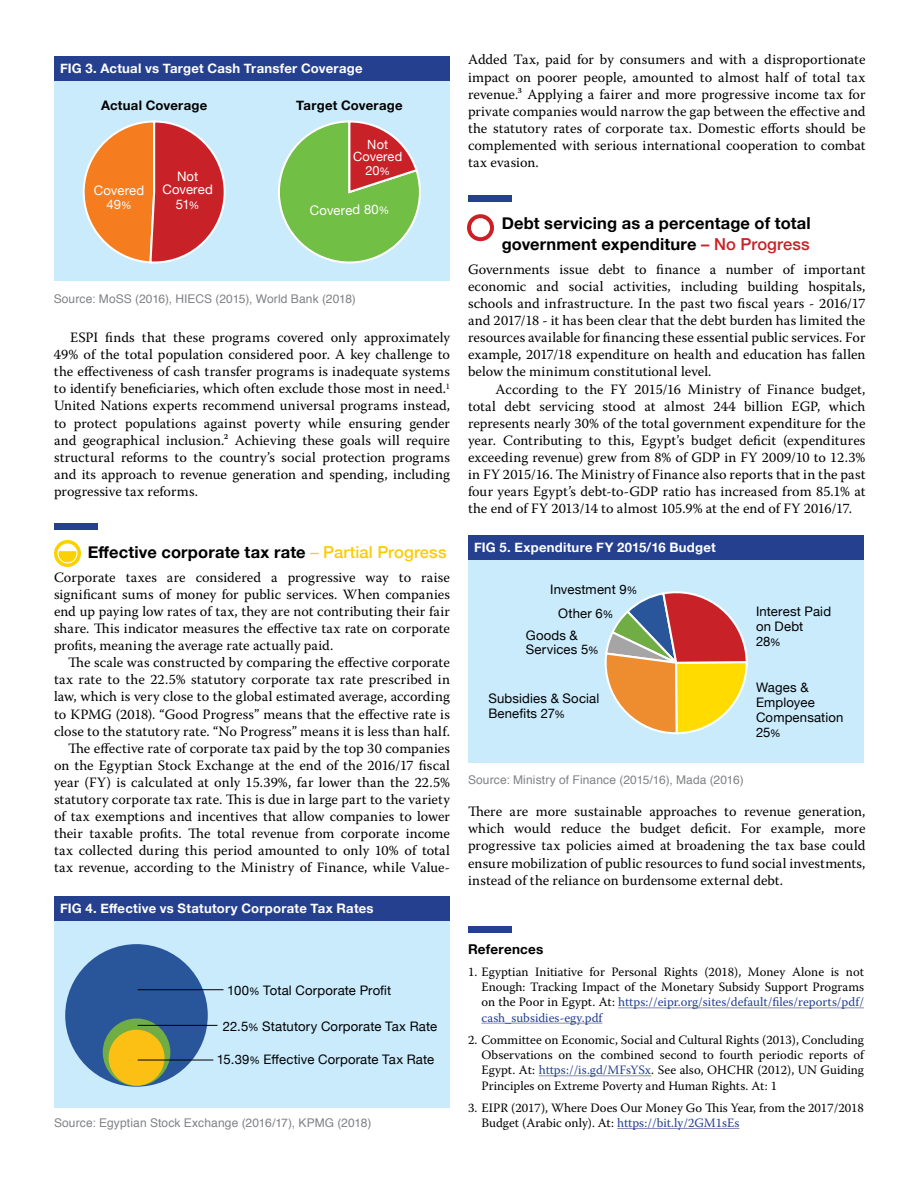
<style>
.page{position:relative;width:918px;height:1188px;background:#fff}
.page>*{position:absolute;margin:0;border:0;box-sizing:border-box;transform-origin:0 0}
.t1{font:700 16.5px/21px "Helvetica Neue";letter-spacing:.01em;color:#000}
.t2{font:14.25px/17.1px "Warnock Pro";letter-spacing:.005em;color:#000;text-align:justify}
.t3{font:700 13.5px "Helvetica Neue";letter-spacing:.015em;color:#000}
.t4{font:13.2px/15px "Helvetica Neue";letter-spacing:.01em;color:#000}
.t5{font:700 13.2px "Helvetica Neue";letter-spacing:.02em;color:#fff}
.t6{font:13.2px/14px "Helvetica Neue";letter-spacing:.01em;color:#fff;text-align:center}
.t7{font:700 13.2px "Helvetica Neue";letter-spacing:.02em;color:#000}
.t8{font:12.75px/15.3px "Warnock Pro";color:#000;text-align:justify}
.t9{font:12.75px/12px "Helvetica Neue";letter-spacing:.01em;color:#fff;text-align:center}
.t10{font:12px "Helvetica";letter-spacing:.01em;color:#808285}
.s1{font-size:10.5px}
.s2{font-weight:400;color:#fbcd05}
.s3{font-weight:500;color:#fbcd05}
.s4{font-weight:500;color:#c92126}
.s5{color:#25408f}
</style>
<div class="page">
<div style="left:468px;top:195px;width:43px;height:6px;background:#25408f"></div>
<div style="left:54px;top:914px;width:396px;height:194px;background:#c9ebfc"></div>
<div style="left:54px;top:896px;width:396px;height:25px;background:#25408f"></div>
<div style="left:54px;top:74px;width:396px;height:207px;background:#c9ebfc"></div>
<div style="left:54px;top:56px;width:396px;height:25px;background:#25408f"></div>
<div style="left:54px;top:524px;width:43px;height:6px;background:#25408f"></div>
<hr style="left:618px;top:1008px;width:246px;height:1px;background:#8889ba">
<hr style="left:482px;top:1023px;width:120px;height:1px;background:#8889ba">
<hr style="left:539px;top:1076px;width:112px;height:1px;background:#8889ba">
<hr style="left:617px;top:1128px;width:122px;height:1px;background:#8889ba">
<div style="left:468px;top:926px;width:43px;height:7px;background:#25408f"></div>
<div style="left:54px;top:540px;width:27px;height:27px;background:#fad103;border-radius:50%"></div>
<svg style="left:57px;top:543px;width:21px;height:21px"></svg>
<svg style="left:467px;top:214px;width:27px;height:27px"></svg>
<div style="left:472px;top:219px;width:17px;height:17px;background:#fff;border-radius:50%"></div>
<div style="left:471px;top:218px;width:19px;height:19px;border:1px solid #fff;border-radius:50%"></div>
<svg style="left:82px;top:120px;width:144px;height:144px"></svg>
<div style="left:468px;top:556px;width:396px;height:207px;background:#c9ebfc"></div>
<div style="left:468px;top:535px;width:396px;height:25px;background:#25408f"></div>
<svg style="left:604px;top:591px;width:144px;height:144px"></svg>
<svg style="left:278px;top:120px;width:143px;height:144px"></svg>
<div style="left:65px;top:944px;width:143px;height:143px;background:#29559a;border-radius:71px"></div>
<div style="left:103px;top:1018px;width:67px;height:68px;background:#70ad45;border-radius:34px"></div>
<div style="left:109px;top:1030px;width:56px;height:56px;background:#fcc014;border-radius:28px"></div>
<hr style="left:138px;top:1060px;width:75px;height:1px;background:#000">
<hr style="left:138px;top:1025px;width:80px;height:1px;background:#000">
<hr style="left:138px;top:989px;width:86px;height:1px;background:#000">
<p class="t5" style="left:60px;top:58px;width:304px">FIG 3. Actual vs Target Cash Transfer Coverage</p>
<p class="t7" style="left:101px;top:95px;width:108px">Actual Coverage</p>
<p class="t6" style="left:94px;top:184px;width:52px">Covered<br>49<span class="s1">%</span></p>
<p class="t6" style="left:162px;top:170px;width:52px">Not<br>Covered<br>51<span class="s1">%</span></p>
<p class="t7" style="left:296px;top:95px;width:108px">Target Coverage</p>
<p class="t9" style="left:353px;top:139px;width:51px">Not<br>Covered</p>
<p class="t9" style="left:365px;top:165px;width:26px">20<span class="s1">%</span></p>
<p class="t6" style="left:310px;top:204px;width:81px;rotate:-1deg">Covered 80<span class="s1">%</span></p>
<p class="t10" style="left:54px;top:290px;width:304px">Source: MoSS (2016), HIECS (2015), World Bank (2018)</p>
<p class="t2" style="left:54px;top:329px;width:398px;text-indent:16px">ESPI finds that these programs covered only approximately 49% of the total population considered poor. A key challenge to the effectiveness of cash transfer programs is inadequate systems to identify beneficiaries, which often exclude those most in need.<sup>1<br></sup>United Nations experts recommend universal programs instead, to protect populations against poverty while ensuring gender and geographical inclusion.2 Achieving these goals will require structural reforms to the country’s social protection programs and its approach to revenue generation and spending, including progressive tax reforms.</p>
<p class="t1" style="left:88px;top:542px;width:360px">Effective corporate tax rate <span class="s2">–</span> <span class="s3">Partial Progress</span></p>
<p class="t2" style="left:54px;top:568px;width:398px">Corporate taxes are considered a progressive way to raise significant sums of money for public services. When companies end up paying low rates of tax, they are not contributing their fair share. This indicator measures the effective tax rate on corporate profits, meaning the average rate actually paid.</p>
<p class="t2" style="left:54px;top:654px;width:398px;text-align:right">The scale was constructed by comparing the effective corporate tax rate to the 22.5% statutory corporate tax rate prescribed in law, which is very close to the global estimated average, according to KPMG (2018). “Good Progress” means that the effective rate is close to the statutory rate. “No Progress” means it is less than half.<br>The effective rate of corporate tax paid by the top 30 companies on the Egyptian Stock Exchange at the end of the 2016/17 fiscal year (FY) is calculated at only 15.39%, far lower than the 22.5% statutory corporate tax rate. This is due in large part to the variety of tax exemptions and incentives that allow companies to lower their taxable profits. The total revenue from corporate income tax collected during this period amounted to only 10% of total tax revenue, according to the Ministry of Finance, while Value-</p>
<p class="t5" style="left:60px;top:898px;width:315px">FIG 4. Effective vs Statutory Corporate Tax Rates</p>
<p class="t4" style="left:227px;top:983px;width:166px">100<span class="s1">%</span> Total Corporate Profit</p>
<p class="t4" style="left:223px;top:1019px;width:216px">22.5<span class="s1">%</span> Statutory Corporate Tax Rate</p>
<p class="t4" style="left:217px;top:1053px;width:219px">15.39<span class="s1">%</span> Effective Corporate Tax Rate</p>
<p class="t10" style="left:54px;top:1113px;width:319px">Source: Egyptian Stock Exchange (2016/17), KPMG (2018)</p>
<p class="t2" style="left:468px;top:51px;width:399px">Added Tax, paid for by consumers and with a disproportionate impact on poorer people, amounted to almost half of total tax revenue.3 Applying a fairer and more progressive income tax for private companies would narrow the gap between the effective and the statutory rates of corporate tax. Domestic efforts should be complemented with serious international cooperation to combat tax evasion.</p>
<p class="t1" style="left:502px;top:213px;width:311px">Debt servicing as a percentage of total government expenditure <span class="s4">– No Progress</span></p>
<p class="t2" style="left:468px;top:260px;width:399px">Governments issue debt to finance a number of important economic and social activities, including building hospitals, schools and infrastructure. In the past two fiscal years - 2016/17 and 2017/18 - it has been clear that the debt burden has limited the resources available for financing these essential public services. For example, 2017/18 expenditure on health and education has fallen below the minimum constitutional level.</p>
<p class="t2" style="left:468px;top:380px;width:399px;text-indent:28px">According to the FY 2015/16 Ministry of Finance budget, total debt servicing stood at almost 244 billion EGP, which represents nearly 30% of the total government expenditure for the year. Contributing to this, Egypt’s budget deficit (expenditures exceeding revenue) grew from 8% of GDP in FY 2009/10 to 12.3% in FY 2015/16. The Ministry of Finance also reports that in the past four years Egypt’s debt-to-GDP ratio has increased from 85.1% at the end of FY 2013/14 to almost 105.9% at the end of FY 2016/17.</p>
<p class="t5" style="left:474px;top:537px;width:243px">FIG 5. Expenditure FY 2015/16 Budget</p>
<p class="t4" style="left:550px;top:583px;width:88px">Investment 9<span class="s1">%</span></p>
<p class="t4" style="left:558px;top:607px;width:56px">Other 6<span class="s1">%</span></p>
<p class="t4" style="left:526px;top:628px;width:74px;line-height:14.2px">Goods &amp;<br>Services 5<span class="s1">%</span></p>
<p class="t4" style="left:488px;top:691px;width:113px">Subsidies &amp; Social<br>Benefits 27<span class="s1">%</span></p>
<p class="t4" style="left:756px;top:605px;width:77px">Interest Paid on Debt<br>28<span class="s1">%</span></p>
<p class="t4" style="left:756px;top:681px;width:89px">Wages &amp;<br>Employee<br>Compensation<br>25<span class="s1">%</span></p>
<p class="t10" style="left:468px;top:771px;width:277px">Source: Ministry of Finance (2015/16), Mada (2016)</p>
<p class="t2" style="left:468px;top:803px;width:399px">There are more sustainable approaches to revenue generation, which would reduce the budget deficit. For example, more progressive tax policies aimed at broadening the tax base could ensure mobilization of public resources to fund social investments, instead of the reliance on burdensome external debt.</p>
<p class="t3" style="left:468px;top:938px;width:77px">References</p>
<p class="t8" style="left:482px;top:964px;width:384px;text-indent:-14px">1. Egyptian Initiative for Personal Rights (2018), Money Alone is not Enough: Tracking Impact of the Monetary Subsidy Support Programs on the Poor in Egypt. At: <span class="s5">https://eipr.org/sites/default/files/reports/pdf/ cash_subsidies-egy.pdf</span></p>
<p class="t8" style="left:482px;top:1032px;width:384px;text-indent:-14px">2. Committee on Economic, Social and Cultural Rights (2013), Concluding Observations on the combined second to fourth periodic reports of Egypt. At: <span class="s5">https://is.gd/MFsYSx</span>. See also, OHCHR (2012), UN Guiding Principles on Extreme Poverty and Human Rights. At: 1</p>
<p class="t8" style="left:482px;top:1100px;width:384px;text-indent:-14px">3. EIPR (2017), Where Does Our Money Go This Year, from the 2017/2018<br>Budget (Arabic only). At: <span class="s5">https://bit.ly/2GM1sEs</span></p>
</div>
